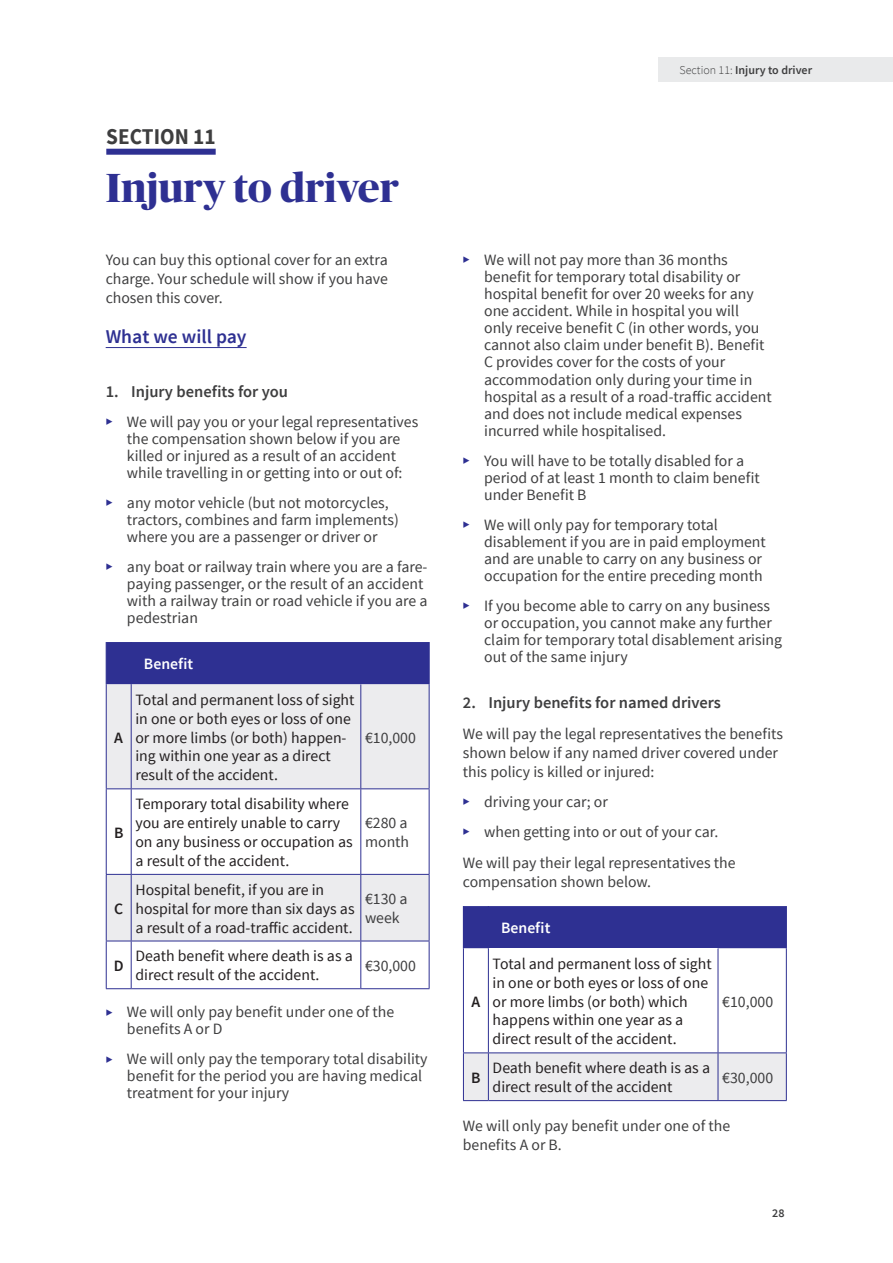
<style>
.page{position:relative;width:893px;height:1263px;background:#fff}
.page>*{position:absolute;margin:0;border:0;box-sizing:border-box;transform-origin:0 0}
._1_Sub_Heading{font:700 40.5px "Publico Banner";letter-spacing:.01em;color:#2e3092}
.section{font:700 22.5px "Source Sans Pro";color:#3e3e3f;scale:.95 1}
._2_Sub_Heading{font:600 19.5px "Source Sans Pro";color:#2e3092}
.t1{font:600 16.5px "Source Sans Pro";color:#3e3e3f}
.Body{font:15.75px/17.1px "Source Sans Pro";color:#3e3e3f}
.t2{font:15.75px/18.9px "Source Sans Pro";color:#231f20}
.Table__Body{font:15.75px/18.9px "Source Sans Pro";color:#3e3e3f}
.Table__White_Semibold{font:600 15.75px "Source Sans Pro";color:#fff}
.t3{font:600 15.75px "Source Sans Pro";color:#231f20}
.t4{font:600 12px "Source Sans Pro";color:#3e3e3f}
.s1{font-size:12px;color:#2e3092}
.s2{font-weight:300}
</style>
<div class="page">
<div style="left:106px;top:149px;width:110px;height:6px;background:#2e3092"></div>
<hr style="left:106px;top:347px;width:141px;height:1px;background:#2e3092">
<div style="left:107px;top:642px;width:322px;height:42px;background:#2e3092"></div>
<div style="left:107px;top:684px;width:322px;height:104px;background:#ececee"></div>
<svg style="left:107px;top:789px;width:322px;height:199px"></svg>
<svg style="left:132px;top:789px;width:228px;height:199px"></svg>
<hr style="left:106px;top:642px;width:1px;height:42px;background:#2e3092">
<hr style="left:131px;top:642px;width:1px;height:42px;background:#2e3092">
<hr style="left:429px;top:642px;width:1px;height:42px;background:#2e3092">
<hr style="left:106px;top:684px;width:1px;height:104px;background:#2e3092">
<hr style="left:131px;top:684px;width:1px;height:104px;background:#2e3092">
<hr style="left:360px;top:684px;width:1px;height:104px;background:#2e3092">
<hr style="left:429px;top:684px;width:1px;height:104px;background:#2e3092">
<svg style="left:106px;top:788px;width:25px;height:1px"></svg>
<hr style="left:106px;top:789px;width:1px;height:85px;background:#2e3092">
<hr style="left:131px;top:789px;width:1px;height:85px;background:#2e3092">
<hr style="left:361px;top:788px;width:68px;height:1px;background:#2e3092">
<hr style="left:360px;top:789px;width:1px;height:85px;background:#2e3092">
<hr style="left:429px;top:789px;width:1px;height:85px;background:#2e3092">
<svg style="left:106px;top:874px;width:25px;height:1px"></svg>
<hr style="left:106px;top:875px;width:1px;height:66px;background:#2e3092">
<hr style="left:131px;top:875px;width:1px;height:66px;background:#2e3092">
<hr style="left:361px;top:874px;width:68px;height:1px;background:#2e3092">
<hr style="left:360px;top:875px;width:1px;height:66px;background:#2e3092">
<hr style="left:429px;top:875px;width:1px;height:66px;background:#2e3092">
<svg style="left:107px;top:941px;width:24px;height:1px"></svg>
<hr style="left:106px;top:941px;width:1px;height:47px;background:#2e3092">
<hr style="left:131px;top:941px;width:1px;height:47px;background:#2e3092">
<hr style="left:361px;top:941px;width:68px;height:1px;background:#2e3092">
<hr style="left:360px;top:941px;width:1px;height:47px;background:#2e3092">
<hr style="left:429px;top:941px;width:1px;height:47px;background:#2e3092">
<svg style="left:106px;top:988px;width:25px;height:1px"></svg>
<hr style="left:361px;top:988px;width:68px;height:1px;background:#2e3092">
<hr style="left:131px;top:788px;width:230px;height:1px;background:#2e3092">
<hr style="left:131px;top:874px;width:230px;height:1px;background:#2e3092">
<hr style="left:131px;top:941px;width:230px;height:1px;background:#2e3092">
<hr style="left:131px;top:988px;width:230px;height:1px;background:#2e3092">
<hr style="left:786px;top:906px;width:1px;height:42px;background:#2e3092">
<hr style="left:786px;top:948px;width:1px;height:104px;background:#2e3092">
<hr style="left:718px;top:1052px;width:69px;height:1px;background:#2e3092">
<hr style="left:786px;top:1053px;width:1px;height:47px;background:#2e3092">
<svg style="left:463px;top:906px;width:323px;height:195px"></svg>
<hr style="left:718px;top:1100px;width:69px;height:1px;background:#2e3092">
<hr style="left:488px;top:1052px;width:230px;height:1px;background:#2e3092">
<hr style="left:488px;top:1100px;width:230px;height:1px;background:#2e3092">
<div style="left:658px;top:57px;width:235px;height:24px;background:#e9eaeb"></div>
<p class="section" style="left:106px;top:123px;width:117px">SECTION 11</p>
<p class="_1_Sub_Heading" style="left:106px;top:159px;width:294px">Injury to driver</p>
<p class="Body" style="left:106px;top:250px;width:284px;line-height:18.9px;text-align:justify">You can buy this optional cover for an extra charge. Your schedule will show if you have chosen this cover.</p>
<p class="_2_Sub_Heading" style="left:106px;top:324px;width:142px">What we will pay</p>
<p class="t1" style="left:106px;top:381px;width:184px">1. Injury benefits for you</p>
<p class="Body" style="left:106px;top:413px;width:314px;text-align:center"><span class="s1">▶</span> We will pay you or your legal representatives the compensation shown below if you are killed or injured as a result of an accident<br>while travelling in or getting into or out of:</p>
<p class="Body" style="left:127px;top:494px;width:273px;text-indent:-21px"><span class="s1">▶</span> any motor vehicle (but not motorcycles, tractors, combines and farm implements) where you are a passenger or driver or</p>
<p class="Body" style="left:127px;top:558px;width:302px;text-indent:-21px"><span class="s1">▶</span> any boat or railway train where you are a fare&shy;paying passenger, or the result of an accident with a railway train or road vehicle if you are a pedestrian</p>
<p class="Table__White_Semibold" style="left:144px;top:654px;width:51px">Benefit</p>
<p class="t3" style="left:114px;top:727px;width:10px">A</p>
<p class="t3" style="left:114px;top:822px;width:11px">B</p>
<p class="t3" style="left:114px;top:898px;width:11px">C</p>
<p class="t2" style="left:135px;top:690px;width:221px">Total and permanent loss of sight in one or both eyes or loss of one or more limbs (or both) happen&shy;ing within one year as a direct result of the accident.</p>
<p class="t2" style="left:135px;top:795px;width:219px">Temporary total disability where you are entirely unable to carry on any business or occupation as a result of the accident.</p>
<p class="Table__Body" style="left:365px;top:728px;width:52px">€10,000</p>
<p class="Table__Body" style="left:365px;top:814px;width:46px">€280 a month</p>
<p class="t2" style="left:135px;top:880px;width:221px">Hospital benefit, if you are in hospital for more than six days as a result of a road-traffic accident.</p>
<p class="Table__Body" style="left:365px;top:890px;width:44px">€130 a week</p>
<p class="t3" style="left:114px;top:955px;width:11px">D</p>
<p class="t2" style="left:135px;top:947px;width:219px">Death benefit where death is as a direct result of the accident.</p>
<p class="Table__Body" style="left:365px;top:956px;width:52px">€30,000</p>
<p class="Body" style="left:127px;top:1004px;width:269px;text-indent:-21px"><span class="s1">▶</span> We will only pay benefit under one of the benefits A or D</p>
<p class="Body" style="left:127px;top:1051px;width:302px;text-indent:-21px"><span class="s1">▶</span> We will only pay the temporary total disability benefit for the period you are having medical treatment for your injury</p>
<p class="t4" style="left:679px;top:62px;width:134px"><span class="s2">Section 11:</span> Injury to driver</p>
<p class="Body" style="left:484px;top:251px;width:289px;text-indent:-21px"><span class="s1">▶</span> We will not pay more than 36 months benefit for temporary total disability or hospital benefit for over 20 weeks for any one accident. While in hospital you will<br>only receive benefit C (in other words, you cannot also claim under benefit B). Benefit C provides cover for the costs of your accommodation only during your time in hospital as a result of a road-traffic accident and does not include medical expenses incurred while hospitalised.</p>
<p class="Body" style="left:484px;top:452px;width:277px;text-indent:-21px"><span class="s1">▶</span> You will have to be totally disabled for a period of at least 1 month to claim benefit under Benefit B</p>
<p class="Body" style="left:484px;top:516px;width:283px;text-indent:-21px"><span class="s1">▶</span> We will only pay for temporary total disablement if you are in paid employment and are unable to carry on any business or occupation for the entire preceding month</p>
<p class="Body" style="left:484px;top:597px;width:300px;text-indent:-21px"><span class="s1">▶</span> If you become able to carry on any business or occupation, you cannot make any further claim for temporary total disablement arising out of the same injury</p>
<p class="t1" style="left:463px;top:692px;width:260px">2. Injury benefits for named drivers</p>
<p class="Body" style="left:463px;top:725px;width:322px;line-height:18.9px">We will pay the legal representatives the benefits shown below if any named driver covered under this policy is killed or injured:</p>
<p class="Body" style="left:463px;top:793px;width:147px"><span class="s1">▶</span> driving your car; or</p>
<p class="Body" style="left:463px;top:823px;width:257px"><span class="s1">▶</span> when getting into or out of your car.</p>
<p class="Body" style="left:463px;top:854px;width:274px;line-height:18.9px">We will pay their legal representatives the compensation shown below.</p>
<p class="Table__White_Semibold" style="left:501px;top:918px;width:51px">Benefit</p>
<p class="t3" style="left:471px;top:991px;width:10px">A</p>
<p class="t2" style="left:493px;top:954px;width:221px">Total and permanent loss of sight in one or both eyes or loss of one or more limbs (or both) which happens within one year as a direct result of the accident.</p>
<p class="Table__Body" style="left:722px;top:992px;width:52px">€10,000</p>
<p class="t3" style="left:471px;top:1067px;width:11px">B</p>
<p class="t2" style="left:493px;top:1059px;width:219px">Death benefit where death is as a direct result of the accident</p>
<p class="Table__Body" style="left:722px;top:1068px;width:52px">€30,000</p>
<p class="Body" style="left:463px;top:1116px;width:269px;line-height:18.9px">We will only pay benefit under one of the benefits A or B.</p>
<p class="t4" style="left:772px;top:1206px;width:14px">28</p>
</div>
